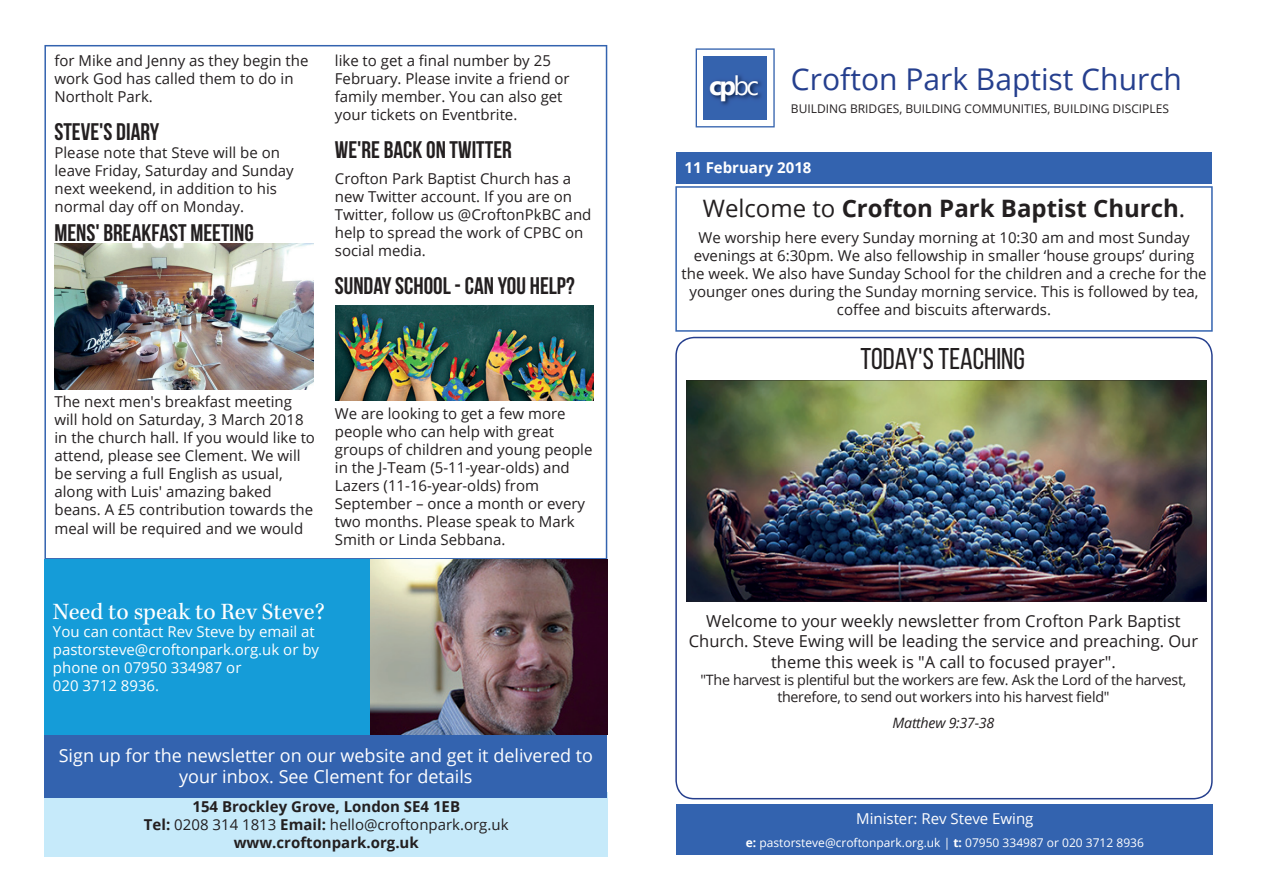
<style>
.page{position:relative;width:1263px;height:893px;background:#fff}
.page>*{position:absolute;margin:0;border:0;box-sizing:border-box;transform-origin:0 0}
.t1{font:30px "Open Sans";color:#253f8e}
.t2{font:30px "Bebas Neue";color:#231f20}
.t3{font:700 26.85px "Segoe UI";color:#fff}
.t4{font:700 24px "Bebas Neue";color:#231f20}
.t5{font:700 24px "Open Sans";color:#231f20}
.t6{font:24px "Kepler Std";color:#fff}
.t7{font:18px/21.6px "Open Sans";color:#fff;text-align:center}
.t8{font:16.5px/19.8px "Open Sans";color:#231f20;text-align:center}
.t9{font:15px/18px "Open Sans";color:#231f20}
.t10{font:15px/18px "Open Sans";color:#fff}
.t11{font:700 15px/18px "Open Sans";color:#231f20;text-align:center}
.t12{font:700 15px "Open Sans";color:#fff}
.t13{font:14.25px/17.1px "Open Sans";letter-spacing:-.02em;color:#231f20;text-align:center}
.t14{font:italic 14.25px "Open Sans";letter-spacing:-.02em;color:#231f20}
.t15{font:12px "Open Sans";color:#fff}
.t16{font:12px "Open Sans";color:#231f20}
.s1{font-weight:400}
.s2{font-weight:700}
</style>
<div class="page">
<div style="left:44px;top:792px;width:564px;height:65px;background:#c6eafa"></div>
<img style="left:44px;top:45px;width:563px;height:514px">
<div style="left:44px;top:733px;width:563px;height:65px;background:#3363af"></div>
<div style="left:44px;top:559px;width:563px;height:175px;background:#159cd8"></div>
<img style="left:371px;top:560px;width:236px;height:174px">
<svg style="left:696px;top:48px;width:79px;height:79px"></svg>
<div style="left:704px;top:56px;width:63px;height:63px;background:#3563ae"></div>
<img style="left:710px;top:75px;width:52px;height:30px">
<div style="left:676px;top:152px;width:536px;height:32px;background:#3363af"></div>
<svg style="left:675px;top:337px;width:538px;height:462px"></svg>
<svg style="left:675px;top:186px;width:538px;height:146px"></svg>
<img style="left:687px;top:380px;width:520px;height:221px">
<div style="left:676px;top:804px;width:537px;height:51px;background:#3363af"></div>
<p class="t9" style="left:54px;top:52px;width:256px">for Mike and Jenny as they begin the work God has called them to do in<br>Northolt Park.</p>
<h3 class="t4" style="left:54px;top:117px;width:106px">STEVE'S DIARY</h3>
<p class="t9" style="left:54px;top:143px;width:241px">Please note that Steve will be on leave Friday, Saturday and Sunday next weekend, in addition to his normal day off on Monday.</p>
<h3 class="t4" style="left:54px;top:218px;width:201px">MENS' BREAKFAST MEETING</h3>
<p class="t9" style="left:335px;top:52px;width:236px">like to get a final number by 25<br>February. Please invite a friend or family member. You can also get your tickets on Eventbrite.</p>
<h3 class="t4" style="left:335px;top:135px;width:178px">WE'RE BACK ON TWITTER</h3>
<p class="t9" style="left:335px;top:169px;width:258px">Crofton Park Baptist Church has a new Twitter account. If you are on<br>Twitter, follow us @CroftonPkBC and help to spread the work of CPBC on social media.</p>
<h3 class="t4" style="left:335px;top:271px;width:241px">SUNDAY SCHOOL - CAN YOU HELP?</h3>
<p class="t9" style="left:54px;top:393px;width:262px">The next men's breakfast meeting will hold on Saturday, 3 March 2018 in the church hall. If you would like to attend, please see Clement. We will be serving a full English as usual, along with Luis' amazing baked beans. A £5 contribution towards the meal will be required and we would</p>
<p class="t9" style="left:335px;top:404px;width:259px">We are looking to get a few more people who can help with great groups of children and young people in the J-Team (5-11-year-olds) and<br>Lazers (11-16-year-olds) from<br>September – once a month or every two months. Please speak to Mark<br>Smith or Linda Sebbana.</p>
<h3 class="t6" style="left:53px;top:597px;width:273px">Need to speak to Rev Steve?</h3>
<p class="t10" style="left:53px;top:622px;width:268px">You can contact Rev Steve by email at pastorsteve@croftonpark.org.uk or by phone on 07950 334987 or<br>020 3712 8936.</p>
<p class="t7" style="left:59px;top:744px;width:536px">Sign up for the newsletter on our website and get it delivered to your inbox. See Clement for details</p>
<p class="t11" style="left:144px;top:797px;width:366px">154 Brockley Grove, London SE4 1EB<br>Tel: <span class="s1">0208 314 1813</span> Email: <span class="s1">hello@croftonpark.org.uk </span>www.croftonpark.org.uk</p>
<h2 class="t3" style="left:709px;top:66px;width:51px">cp<span class="s1">bc</span></h2>
<h1 class="t1" style="left:791px;top:58px;width:393px">Crofton Park Baptist Church</h1>
<p class="t16" style="left:791px;top:100px;width:379px">BUILDING BRIDGES, BUILDING COMMUNITIES, BUILDING DISCIPLES</p>
<p class="t12" style="left:685px;top:157px;width:128px">11 February 2018</p>
<h3 class="t5" style="left:703px;top:191px;width:484px"><span class="s1">Welcome to</span> Crofton Park Baptist Church<span class="s1">.</span></h3>
<p class="t9" style="left:681px;top:228px;width:527px;text-align:center">We worship here every Sunday morning at 10:30 am and most Sunday evenings at 6:30pm. We also fellowship in smaller ‘house groups’ during the week. We also have Sunday School for the children and a creche for the younger ones during the Sunday morning service. This is followed by tea, coffee and biscuits afterwards.</p>
<h1 class="t2" style="left:860px;top:341px;width:166px">TODAY'S TEACHING</h1>
<p class="t8" style="left:689px;top:610px;width:511px">Welcome to your weekly newsletter from Crofton Park Baptist<br>Church. Steve Ewing will be leading the service and preaching. Our</p>
<p class="t8" style="left:771px;top:652px;width:346px">theme this week is "A call to focused prayer".</p>
<p class="t13" style="left:700px;top:671px;width:487px">"The harvest is plentiful but the workers are few. Ask the Lord of the harvest, therefore, to send out workers into his harvest field"</p>
<p class="t14" style="left:892px;top:713px;width:103px">Matthew 9:37-38</p>
<p class="t10" style="left:856px;top:809px;width:179px">Minister: Rev Steve Ewing</p>
<p class="t15" style="left:746px;top:834px;width:400px"><span class="s2">e:</span> pastorsteve@croftonpark.org.uk | <span class="s2">t:</span> 07950 334987 or 020 3712 8936</p>
</div>
